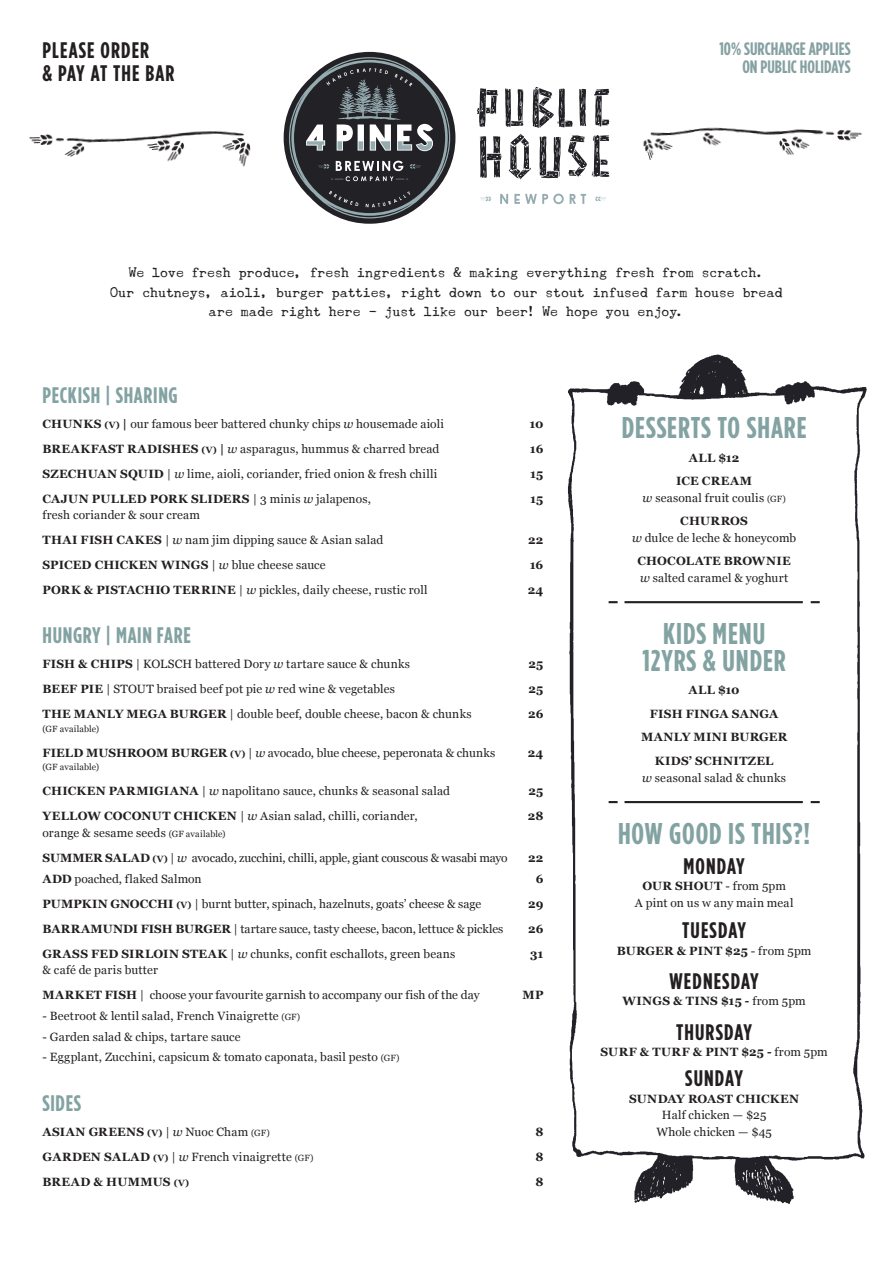
<style>
.page{position:relative;width:893px;height:1263px;background:#fff}
.page>*{position:absolute;margin:0;border:0;box-sizing:border-box;transform-origin:0 0}
.t1{font:700 30px/27px "Gotham Condensed";letter-spacing:.03em;color:#83a2a2;text-align:center}
.t2{font:700 22.5px/22.5px "Gotham Condensed";letter-spacing:.05em;color:#231f20}
.t3{font:700 22.5px "Gotham Condensed";letter-spacing:.03em;color:#83a2a2}
.t4{font:700 18px/18px "Gotham Condensed";color:#86a1a2;text-align:right}
.t5{font:13.5px/19.5px "Underwood Champion";letter-spacing:.005em;color:#231f20;text-align:center}
.t6{font:12px/25px "Georgia";letter-spacing:.01em;color:#231f20;text-align:center}
.t7{font:700 12px/23.5px "Georgia";letter-spacing:.02em;color:#231f20;text-align:center}
.t8{font:9px "Georgia";letter-spacing:.015em;color:#231f20}
.s1{font-weight:700}
.s2{font-weight:700;font-size:9px}
.s3{font-style:italic}
.s4{font-weight:400}
.s5{font-weight:400;font-style:italic}
.s6{font-size:9px}
.s7{font-weight:400;font-size:9px}
</style>
<div class="page">
<img style="left:569px;top:949px;width:296px;height:256px">
<img style="left:568px;top:354px;width:299px;height:595px">
<img style="left:29px;top:131px;width:222px;height:36px">
<img style="left:643px;top:127px;width:219px;height:33px">
<hr style="left:624px;top:601px;width:179px;height:2px;background:#231f20">
<svg style="left:609px;top:601px;width:9px;height:2px"></svg>
<svg style="left:811px;top:601px;width:9px;height:2px"></svg>
<hr style="left:624px;top:801px;width:179px;height:2px;background:#231f20">
<svg style="left:609px;top:801px;width:9px;height:2px"></svg>
<svg style="left:811px;top:801px;width:9px;height:2px"></svg>
<svg style="left:284px;top:52px;width:171px;height:172px"></svg>
<svg style="left:500px;top:194px;width:8px;height:10px"></svg>
<svg style="left:514px;top:194px;width:50px;height:10px"></svg>
<svg style="left:570px;top:194px;width:16px;height:10px"></svg>
<svg style="left:595px;top:197px;width:12px;height:4px"></svg>
<svg style="left:480px;top:197px;width:11px;height:4px"></svg>
<svg style="left:579px;top:89px;width:7px;height:37px"></svg>
<svg style="left:477px;top:88px;width:21px;height:39px"></svg>
<svg style="left:594px;top:89px;width:15px;height:38px"></svg>
<svg style="left:505px;top:88px;width:18px;height:39px"></svg>
<svg style="left:532px;top:87px;width:41px;height:41px"></svg>
<svg style="left:509px;top:134px;width:22px;height:45px"></svg>
<svg style="left:539px;top:136px;width:22px;height:42px"></svg>
<svg style="left:568px;top:135px;width:41px;height:42px"></svg>
<svg style="left:480px;top:136px;width:22px;height:42px"></svg>
<h2 class="t2" style="left:43px;top:39px;width:133px">PLEASE ORDER<br>&amp; PAY AT THE BAR</h2>
<h3 class="t4" style="left:719px;top:39px;width:133px">10% SURCHARGE APPLIES<br>ON PUBLIC HOLIDAYS</h3>
<p class="t5" style="left:110px;top:263px;width:674px">We love fresh produce, fresh ingredients &amp; making everything fresh from scratch.<br>Our chutneys, aioli, burger patties, right down to our stout infused farm house bread are made right here - just like our beer! We hope you enjoy.</p>
<h2 class="t3" style="left:43px;top:382px;width:137px">PECKISH | SHARING</h2>
<p class="t6" style="left:43px;top:411px;width:403px"><span class="s1">CHUNKS</span> <span class="s2">(V)</span> <span class="s1">|</span> our famous beer battered chunky chips <span class="s3">w</span> housemade aioli</p>
<p class="t7" style="left:529px;top:411px;width:16px">10</p>
<p class="t6" style="left:43px;top:436px;width:398px"><span class="s1">BREAKFAST RADISHES</span> <span class="s2">(V)</span> <span class="s1">|</span> <span class="s3">w</span> asparagus, hummus &amp; charred bread</p>
<p class="t7" style="left:530px;top:436px;width:15px">16</p>
<p class="t6" style="left:43px;top:461px;width:396px"><span class="s1">SZECHUAN SQUID</span> | <span class="s3">w</span> lime, aioli, coriander, fried onion &amp; fresh chilli</p>
<p class="t7" style="left:530px;top:461px;width:15px">15</p>
<p class="t7" style="left:43px;top:486px;width:330px">CAJUN PULLED PORK SLIDERS <span class="s4">| 3 minis</span> <span class="s5">w</span> <span class="s4">jalapenos,</span></p>
<p class="t7" style="left:530px;top:486px;width:15px">15</p>
<p class="t6" style="left:43px;top:502px;width:342px;text-align:left">fresh coriander &amp; sour cream<br><span class="s1">THAI FISH CAKES</span> | <span class="s3">w</span> nam jim dipping sauce &amp; Asian salad</p>
<p class="t7" style="left:528px;top:528px;width:17px">22</p>
<p class="t7" style="left:43px;top:553px;width:285px">SPICED CHICKEN WINGS <span class="s4">|</span> <span class="s5">w</span> <span class="s4">blue cheese sauce</span></p>
<p class="t7" style="left:530px;top:553px;width:15px">16</p>
<p class="t6" style="left:43px;top:577px;width:387px"><span class="s1">PORK &amp; PISTACHIO TERRINE</span> | <span class="s3">w</span> pickles, daily cheese, rustic roll</p>
<p class="t7" style="left:528px;top:578px;width:17px">24</p>
<h2 class="t3" style="left:43px;top:623px;width:150px">HUNGRY | MAIN FARE</h2>
<p class="t6" style="left:43px;top:651px;width:369px"><span class="s1">FISH &amp; CHIPS</span> | KOLSCH battered Dory <span class="s3">w</span> tartare sauce &amp; chunks</p>
<p class="t7" style="left:529px;top:652px;width:16px">25</p>
<p class="t6" style="left:43px;top:676px;width:354px"><span class="s1">BEEF PIE</span> | STOUT braised beef pot pie <span class="s3">w</span> red wine &amp; vegetables</p>
<p class="t7" style="left:529px;top:677px;width:16px">25</p>
<p class="t6" style="left:43px;top:701px;width:431px"><span class="s1">THE MANLY MEGA BURGER</span> | double beef, double cheese, bacon &amp; chunks</p>
<p class="t7" style="left:528px;top:702px;width:17px">26</p>
<p class="t8" style="left:43px;top:722px;width:58px">(GF available)</p>
<p class="t6" style="left:43px;top:740px;width:454px"><span class="s1">FIELD MUSHROOM BURGER</span> <span class="s2">(V)</span> | <span class="s3">w</span> avocado, blue cheese, peperonata &amp; chunks</p>
<p class="t7" style="left:528px;top:740px;width:17px">24</p>
<p class="t8" style="left:43px;top:761px;width:58px">(GF available)</p>
<p class="t6" style="left:43px;top:778px;width:409px"><span class="s1">CHICKEN PARMIGIANA</span> | <span class="s3">w</span> napolitano sauce, chunks &amp; seasonal salad</p>
<p class="t7" style="left:529px;top:779px;width:16px">25</p>
<p class="t6" style="left:43px;top:803px;width:377px"><span class="s1">YELLOW COCONUT CHICKEN</span> | <span class="s3">w</span> Asian salad, chilli, coriander,</p>
<p class="t7" style="left:528px;top:804px;width:17px">28</p>
<p class="t6" style="left:43px;top:820px;width:467px;text-align:left">orange &amp; sesame seeds <span class="s6">(GF available)<br></span><span class="s1">SUMMER SALAD</span> <span class="s2">(V)</span> | <span class="s3">w</span> avocado, zucchini, chilli, apple, giant couscous &amp; wasabi mayo</p>
<p class="t7" style="left:528px;top:845px;width:17px">22</p>
<p class="t6" style="left:43px;top:865px;width:161px"><span class="s1">ADD</span> poached, flaked Salmon</p>
<p class="t7" style="left:536px;top:866px;width:9px">6</p>
<p class="t6" style="left:43px;top:890px;width:440px"><span class="s1">PUMPKIN GNOCCHI</span> <span class="s2">(V)</span> | burnt butter, spinach, hazelnuts, goats’ cheese &amp; sage</p>
<p class="t7" style="left:528px;top:891px;width:17px">29</p>
<p class="t6" style="left:43px;top:915px;width:462px"><span class="s1">BARRAMUNDI FISH BURGER</span> | tartare sauce, tasty cheese, bacon, lettuce &amp; pickles</p>
<p class="t7" style="left:528px;top:916px;width:17px">26</p>
<p class="t6" style="left:43px;top:940px;width:414px"><span class="s1">GRASS FED SIRLOIN STEAK</span> | <span class="s3">w</span> chunks, confit eschallots, green beans</p>
<p class="t7" style="left:530px;top:941px;width:15px">31</p>
<p class="t6" style="left:43px;top:957px;width:439px;text-align:left">&amp; café de paris butter<br><span class="s1">MARKET FISH</span> | choose your favourite garnish to accompany our fish of the day</p>
<p class="t7" style="left:523px;top:983px;width:22px">MP</p>
<p class="t6" style="left:43px;top:1003px;width:259px">- Beetroot &amp; lentil salad, French Vinaigrette <span class="s6">(GF)</span></p>
<p class="t6" style="left:43px;top:1023px;width:200px">- Garden salad &amp; chips, tartare sauce</p>
<p class="t6" style="left:43px;top:1044px;width:358px">- Eggplant, Zucchini, capsicum &amp; tomato caponata, basil pesto <span class="s6">(GF)</span></p>
<h2 class="t3" style="left:43px;top:1090px;width:40px">SIDES</h2>
<p class="t7" style="left:43px;top:1119px;width:229px">ASIAN GREENS <span class="s6">(V)</span> <span class="s4">|</span> <span class="s5">w</span> <span class="s4">Nuoc Cham</span> <span class="s7">(GF)</span></p>
<p class="t7" style="left:535px;top:1119px;width:10px">8</p>
<p class="t6" style="left:43px;top:1143px;width:272px"><span class="s1">GARDEN SALAD</span> <span class="s2">(V)</span> | <span class="s3">w</span> French vinaigrette <span class="s6">(GF)</span></p>
<p class="t7" style="left:535px;top:1144px;width:10px">8</p>
<p class="t7" style="left:43px;top:1169px;width:148px">BREAD &amp; HUMMUS <span class="s6">(V)</span></p>
<p class="t7" style="left:535px;top:1169px;width:10px">8</p>
<h1 class="t1" style="left:622px;top:413px;width:186px">DESSERTS TO SHARE</h1>
<p class="t7" style="left:676px;top:445px;width:77px">ALL $12<br>ICE CREAM</p>
<p class="t6" style="left:643px;top:485px;width:145px;line-height:23.5px"><span class="s3">w</span> seasonal fruit coulis <span class="s6">(GF)<br></span><span class="s1">CHURROS</span></p>
<p class="t6" style="left:632px;top:525px;width:166px;line-height:23.5px"><span class="s3">w</span> dulce de leche &amp; honeycomb<br><span class="s1">CHOCOLATE BROWNIE</span></p>
<p class="t6" style="left:640px;top:564px;width:150px"><span class="s3">w</span> salted caramel &amp; yoghurt</p>
<h1 class="t1" style="left:642px;top:619px;width:145px">KIDS MENU<br>12YRS &amp; UNDER</h1>
<p class="t7" style="left:641px;top:678px;width:148px">ALL $10<br>FISH FINGA SANGA<br>MANLY MINI BURGER<br>KIDS’ SCHNITZEL</p>
<p class="t6" style="left:642px;top:764px;width:145px"><span class="s3">w</span> seasonal salad &amp; chunks</p>
<h1 class="t1" style="left:618px;top:819px;width:194px">HOW GOOD IS THIS?!</h1>
<h2 class="t2" style="left:683px;top:854px;width:63px">MONDAY</h2>
<p class="t6" style="left:635px;top:877px;width:160px;line-height:16.5px"><span class="s1">OUR SHOUT</span> - from 5pm<br>A pint on us w any main meal</p>
<h2 class="t2" style="left:682px;top:918px;width:65px">TUESDAY</h2>
<p class="t7" style="left:617px;top:938px;width:196px">BURGER &amp; PINT $25 <span class="s4">- from 5pm</span></p>
<h2 class="t2" style="left:669px;top:969px;width:91px">WEDNESDAY</h2>
<p class="t7" style="left:623px;top:989px;width:185px">WINGS &amp; TINS $15 - <span class="s4">from 5pm</span></p>
<h2 class="t2" style="left:676px;top:1020px;width:78px">THURSDAY</h2>
<p class="t7" style="left:600px;top:1039px;width:229px">SURF &amp; TURF &amp; PINT $25 - <span class="s4">from 5pm</span></p>
<h2 class="t2" style="left:685px;top:1066px;width:59px">SUNDAY</h2>
<p class="t7" style="left:629px;top:1086px;width:172px">SUNDAY ROAST CHICKEN</p>
<p class="t6" style="left:656px;top:1106px;width:117px;line-height:16.5px">Half chicken — $25<br>Whole chicken — $45</p>
</div>
